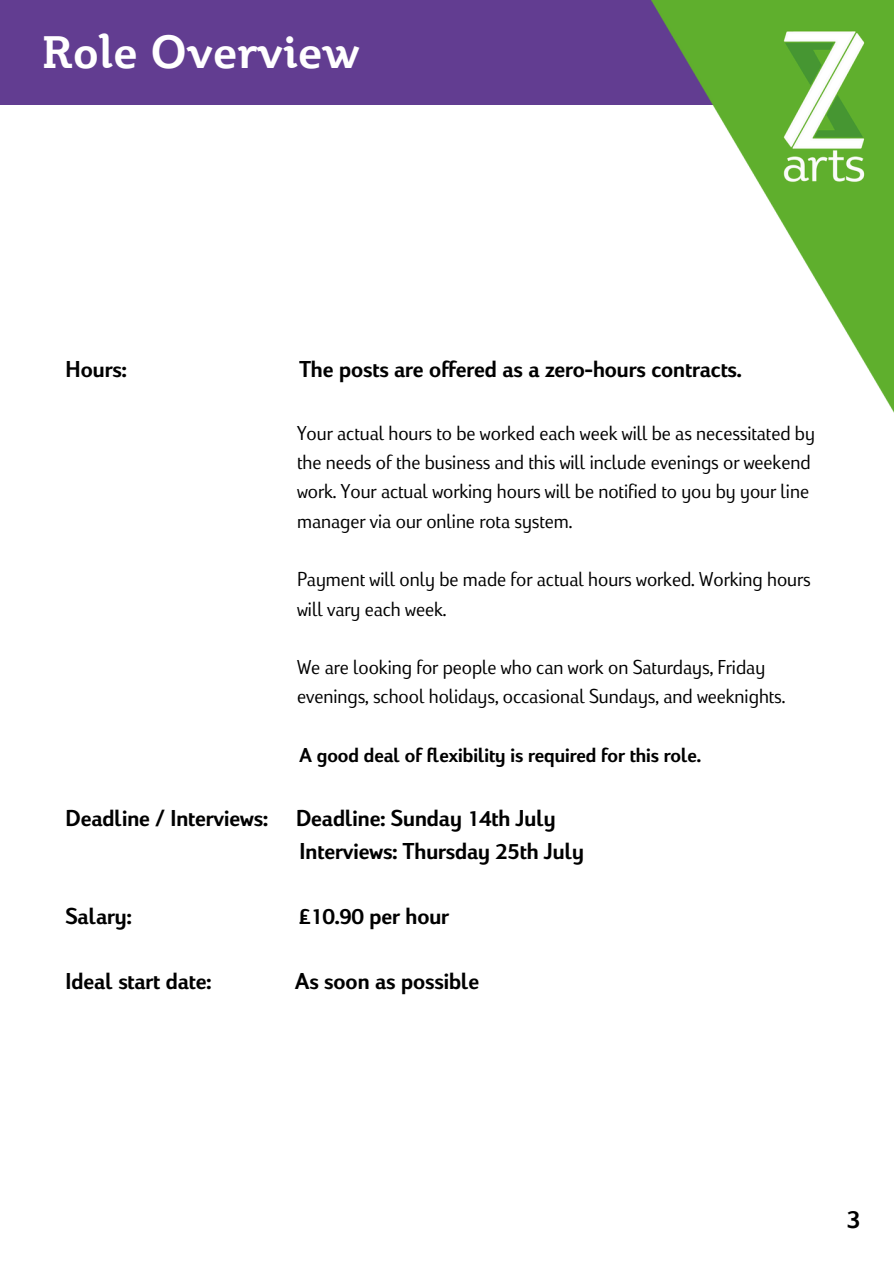
<style>
.page{position:relative;width:894px;height:1264px;background:#fff}
.page>*{position:absolute;margin:0;border:0;box-sizing:border-box;transform-origin:0 0}
.t1{font:700 45.15px "Plume";color:#fff}
.t2{font:700 24px/32.7px "Viato";color:#000}
.t3{font:700 23.7px "Plume";color:#000}
.t4{font:300 21px "Viato";color:#000}
.t5{font:700 21px "Viato";color:#000}
</style>
<div class="page">
<div style="left:0;top:0;width:893px;height:105px;background:#623d91"></div>
<img style="left:651px;top:0;width:242px;height:411px">
<h1 class="t1" style="left:42px;top:26px;width:320px">Role Overview</h1>
<h2 class="t2" style="left:65px;top:352px;width:63px">Hours:</h2>
<h2 class="t2" style="left:299px;top:352px;width:444px">The posts are offered as a zero-hours contracts.</h2>
<p class="t4" style="left:297px;top:420px;width:519px">Your actual hours to be worked each week will be as necessitated by</p>
<p class="t4" style="left:297px;top:449px;width:515px">the needs of the business and this will include evenings or weekend</p>
<p class="t4" style="left:297px;top:478px;width:513px">work. Your actual working hours will be notified to you by your line</p>
<p class="t4" style="left:297px;top:508px;width:277px">manager via our online rota system.</p>
<p class="t4" style="left:297px;top:566px;width:515px">Payment will only be made for actual hours worked. Working hours</p>
<p class="t4" style="left:297px;top:595px;width:151px">will vary each week.</p>
<p class="t4" style="left:297px;top:654px;width:469px">We are looking for people who can work on Saturdays, Friday</p>
<p class="t4" style="left:297px;top:683px;width:489px">evenings, school holidays, occasional Sundays, and weeknights.</p>
<h3 class="t5" style="left:299px;top:742px;width:403px">A good deal of flexibility is required for this role.</h3>
<h2 class="t2" style="left:299px;top:801px;width:286px;text-indent:-234px">Deadline / Interviews: Deadline: Sunday 14th July<br>Interviews: Thursday 25th July</h2>
<h2 class="t2" style="left:65px;top:899px;width:68px">Salary:</h2>
<h2 class="t2" style="left:299px;top:899px;width:151px">£10.90 per hour</h2>
<h2 class="t2" style="left:65px;top:964px;width:147px">Ideal start date:</h2>
<h2 class="t2" style="left:295px;top:964px;width:185px">As soon as possible</h2>
<p class="t3" style="left:847px;top:1206px;width:15px">3</p>
</div>
